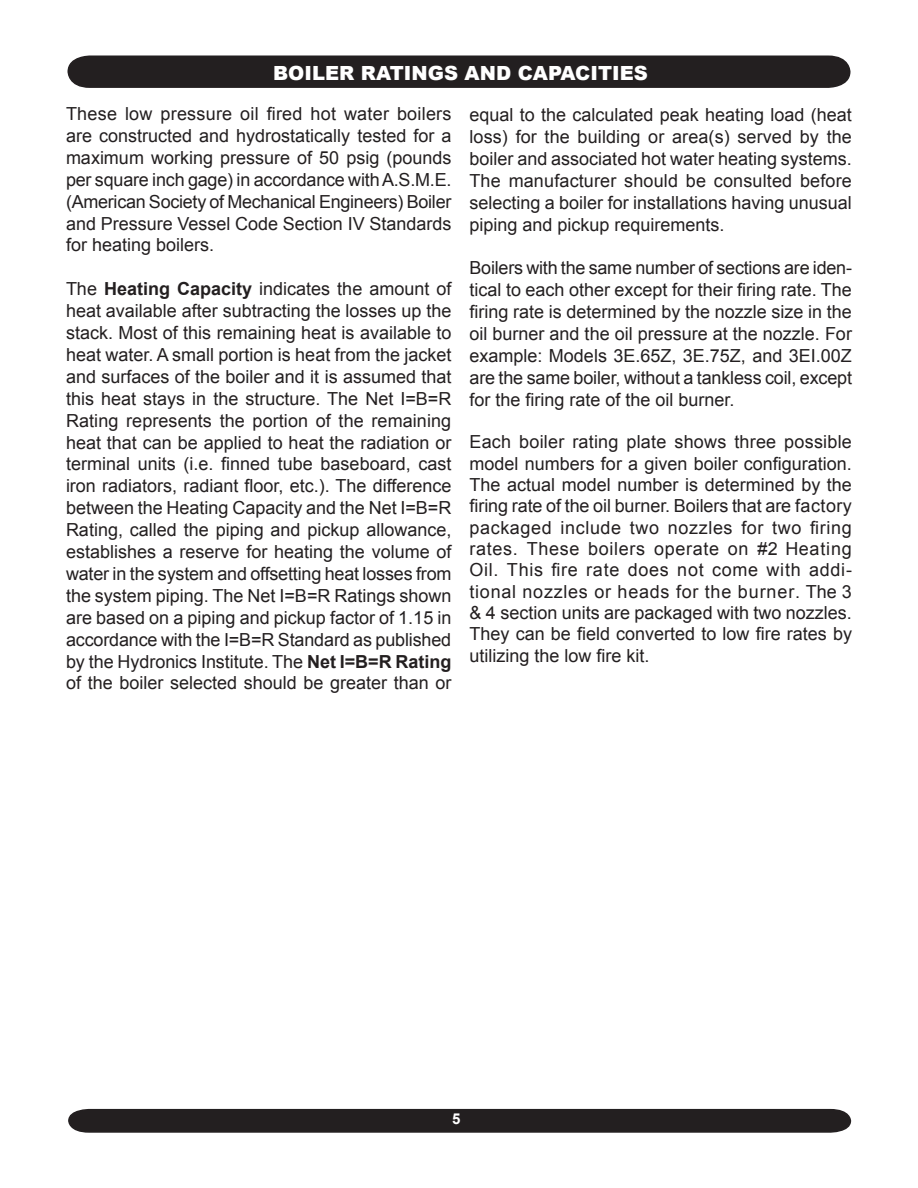
<style>
.page{position:relative;width:918px;height:1188px;background:#fff}
.page>*{position:absolute;margin:0;border:0;box-sizing:border-box;transform-origin:0 0}
.t1{font:900 19.5px "Arial";color:#fff}
.t2{font:18px/21.9px "Arial";color:#231f20;text-align:justify}
.t3{font:700 15px "Arial";color:#fff}
.s1{font-weight:700}
</style>
<div class="page">
<div style="left:68px;top:1108px;width:784px;height:24px;background:#231f20"></div>
<div style="left:67px;top:55px;width:784px;height:32px;background:#231f20"></div>
<p class="t1" style="left:273px;top:59px;width:376px">BOILER RATINGS AND CAPACITIES</p>
<p class="t2" style="left:66px;top:103px;width:387px">These low pressure oil fired hot water boilers are constructed and hydrostatically tested for a maximum working pressure of 50 psig (pounds per square inch gage) in accordance with A.S.M.E. (American Society of Mechanical Engineers) Boiler and Pressure Vessel Code Section IV Standards for heating boilers.</p>
<p class="t2" style="left:66px;top:278px;width:387px">The <span class="s1">Heating Capacity</span> indicates the amount of heat available after subtracting the losses up the stack. Most of this remaining heat is available to heat water. A small portion is heat from the jacket and surfaces of the boiler and it is assumed that this heat stays in the structure. The Net I=B=R Rating represents the portion of the remaining heat that can be applied to heat the radiation or terminal units (i.e. finned tube baseboard, cast iron radiators, radiant floor, etc.). The difference between the Heating Capacity and the Net I=B=R Rating, called the piping and pickup allowance, establishes a reserve for heating the volume of water in the system and offsetting heat losses from the system piping. The Net I=B=R Ratings shown are based on a piping and pickup factor of 1.15 in accordance with the I=B=R Standard as published by the Hydronics Institute. The <span class="s1">Net I=B=R Rating </span>of the boiler selected should be greater than or</p>
<p class="t2" style="left:470px;top:104px;width:384px">equal to the calculated peak heating load (heat loss) for the building or area(s) served by the boiler and associated hot water heating systems.<br>The manufacturer should be consulted before selecting a boiler for installations having unusual piping and pickup requirements.</p>
<p class="t2" style="left:470px;top:257px;width:384px">Boilers with the same number of sections are iden&shy;tical to each other except for their firing rate. The firing rate is determined by the nozzle size in the oil burner and the oil pressure at the nozzle. For example: Models 3E.65Z, 3E.75Z, and 3EI.00Z are the same boiler, without a tankless coil, except for the firing rate of the oil burner.</p>
<p class="t2" style="left:469px;top:432px;width:384px;line-height:21.3px">Each boiler rating plate shows three possible model numbers for a given boiler configuration.<br>The actual model number is determined by the firing rate of the oil burner. Boilers that are factory packaged include two nozzles for two firing rates. These boilers operate on #2 Heating Oil. This fire rate does not come with addi&shy;tional nozzles or heads for the burner. The 3 &amp; 4 section units are packaged with two nozzles.<br>They can be field converted to low fire rates by utilizing the low fire kit.</p>
<p class="t3" style="left:452px;top:1109px;width:10px">5</p>
</div>
